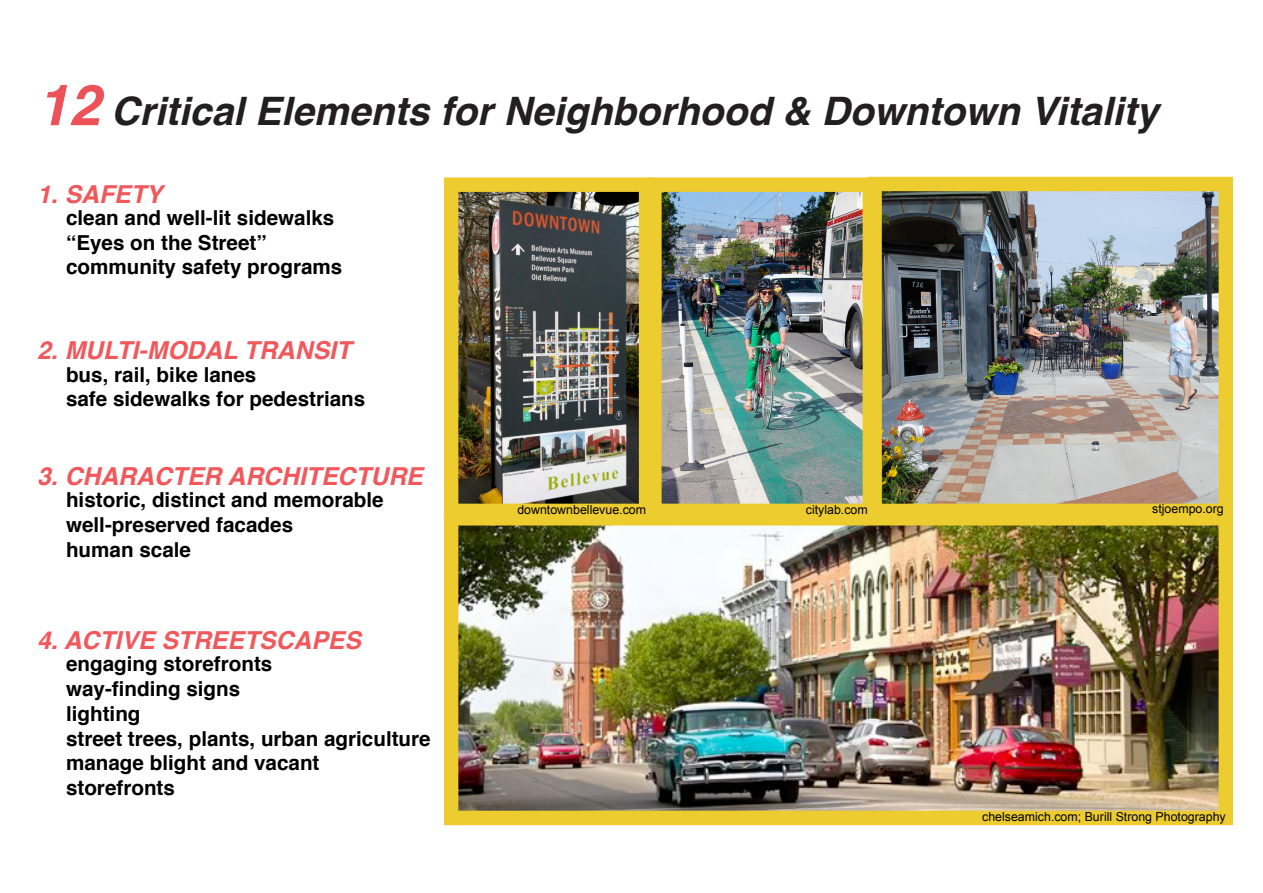
<style>
.page{position:relative;width:1263px;height:893px;background:#fff}
.page>*{position:absolute;margin:0;border:0;box-sizing:border-box;transform-origin:0 0}
.t1{font:italic 700 39.15px "Helvetica";color:#231f20}
.t2{font:italic 700 24.75px "Helvetica";color:#f1585c}
.t3{font:700 20.7px/24.8px "Helvetica";color:#000}
.t4{font:12.45px "Arial";color:#000}
.s1{font-size:56.7px;color:#ed5259}
</style>
<div class="page">
<img style="left:653px;top:177px;width:214px;height:334px">
<img style="left:444px;top:511px;width:789px;height:314px">
<img style="left:867px;top:177px;width:366px;height:341px">
<img style="left:444px;top:177px;width:209px;height:341px">
<h1 class="t1" style="left:37px;top:79px;width:1123px"><span class="s1">12</span> Critical Elements for Neighborhood &amp; Downtown Vitality</h1>
<p class="t2" style="left:37px;top:173px;width:127px">1. SAFETY</p>
<p class="t3" style="left:66px;top:206px;width:278px">clean and well-lit sidewalks “Eyes on the Street” community safety programs</p>
<p class="t2" style="left:37px;top:330px;width:316px">2. MULTI-MODAL TRANSIT</p>
<p class="t3" style="left:66px;top:362px;width:301px">bus, rail, bike lanes<br>safe sidewalks for pedestrians</p>
<p class="t2" style="left:37px;top:456px;width:387px">3. CHARACTER ARCHITECTURE</p>
<p class="t3" style="left:66px;top:488px;width:319px">historic, distinct and memorable well-preserved facades<br>human scale</p>
<p class="t2" style="left:37px;top:620px;width:325px">4. ACTIVE STREETSCAPES</p>
<p class="t3" style="left:66px;top:652px;width:366px">engaging storefronts<br>way-finding signs<br>lighting<br>street trees, plants, urban agriculture manage blight and vacant storefronts</p>
<p class="t4" style="left:517px;top:501px;width:130px">downtownbellevue.com</p>
<p class="t4" style="left:806px;top:501px;width:63px">citylab.com</p>
<p class="t4" style="left:1152px;top:501px;width:73px">stjoempo.org</p>
<p class="t4" style="left:982px;top:808px;width:245px">chelseamich.com; Burill Strong Photography</p>
</div>
